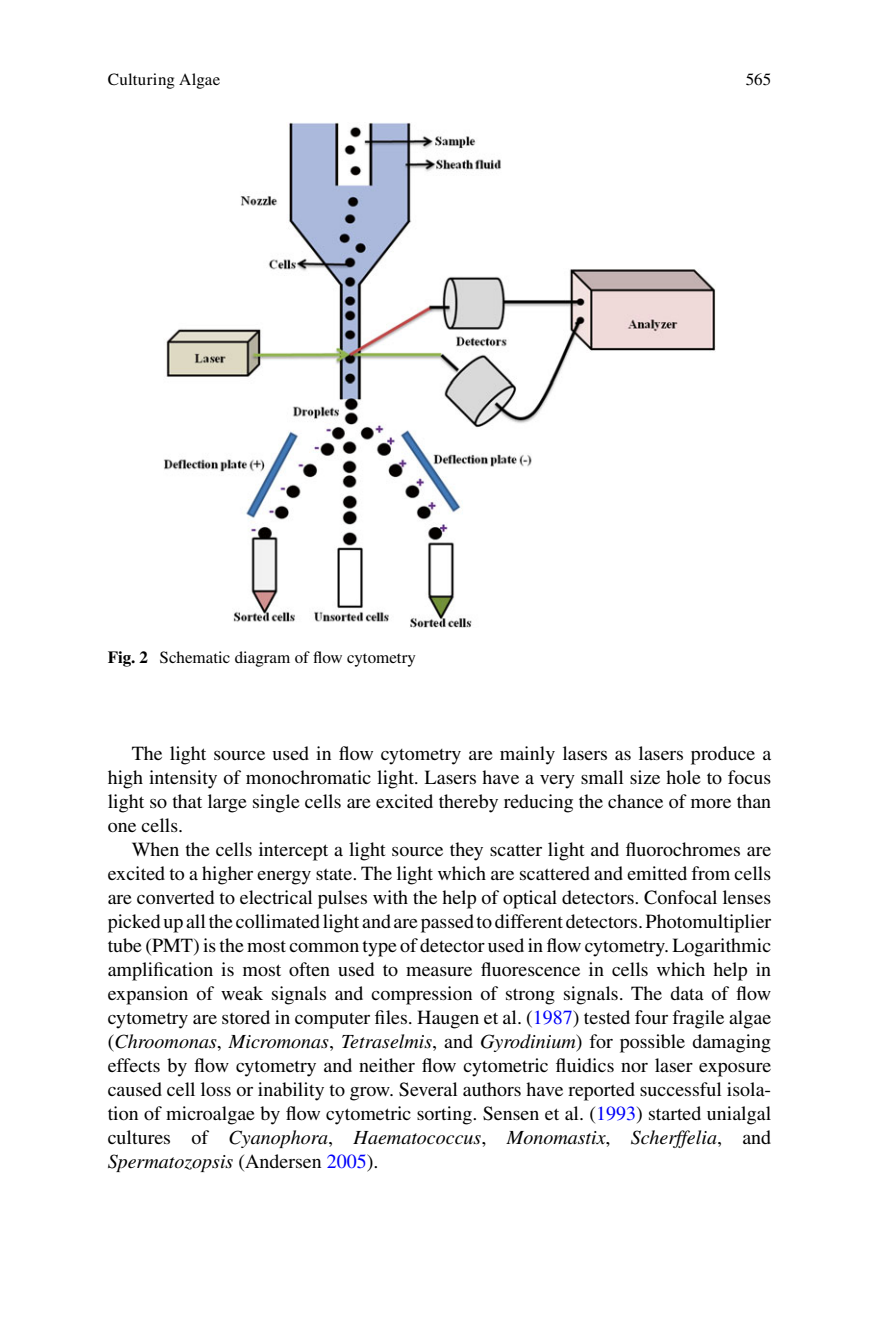
<style>
.page{position:relative;width:879px;height:1333px;background:#fff}
.page>*{position:absolute;margin:0;border:0;box-sizing:border-box;transform-origin:0 0}
.t1{font:20px/24px "Vktxbx Xgbjbt Times";color:#000;text-align:justify}
.t2{font:italic 20px/24px "Pcdxcn Bthqny Times";color:#000}
.t3{font:17px "Vktxbx Xgbjbt Times";color:#000}
.s1{font-family:"Fcshdd Pqjlql Times";font-weight:700}
.s2{color:#0000fa}
.s3{font-family:"Vktxbx Xgbjbt Times";font-style:normal}
.s4{font-family:"Vktxbx Xgbjbt Times";font-style:normal;color:#0000fa}
</style>
<div class="page">
<img style="left:164px;top:122px;width:551px;height:505px">
<p class="t3" style="left:108px;top:73px;width:114px">Culturing Algae</p>
<p class="t3" style="left:108px;top:650px;width:310px"><span class="s1">Fig. 2</span> Schematic diagram of flow cytometry</p>
<p class="t3" style="left:746px;top:73px;width:27px">565</p>
<p class="t1" style="left:108px;top:743px;width:665px;text-indent:24px">The light source used in flow cytometry are mainly lasers as lasers produce a high intensity of monochromatic light. Lasers have a very small size hole to focus light so that large single cells are excited thereby reducing the chance of more than one cells.</p>
<p class="t1" style="left:108px;top:839px;width:665px;text-indent:24px">When the cells intercept a light source they scatter light and fluorochromes are excited to a higher energy state. The light which are scattered and emitted from cells are converted to electrical pulses with the help of optical detectors. Confocal lenses picked up all the collimated light and are passed to different detectors. Photomultiplier tube (PMT) is the most common type of detector used in flow cytometry. Logarithmic amplification is most often used to measure fluorescence in cells which help in expansion of weak signals and compression of strong signals. The data of flow cytometry are stored in computer files. Haugen et al. ( <span class="s2">1987</span> ) tested four fragile algae</p>
<p class="t2" style="left:108px;top:1031px;width:665px"><span class="s3">(</span> Chroomonas <span class="s3">,</span> Micromonas <span class="s3">,</span> Tetraselmis <span class="s3">, and</span> Gyrodinium <span class="s3">) for possible damaging</span></p>
<p class="t1" style="left:108px;top:1055px;width:665px">effects by flow cytometry and neither flow cytometric fluidics nor laser exposure caused cell loss or inability to grow. Several authors have reported successful isola&shy;tion of microalgae by flow cytometric sorting. Sensen et al. ( <span class="s2">1993</span> ) started unialgal</p>
<p class="t2" style="left:108px;top:1127px;width:665px"><span class="s3">cultures of</span> Cyanophora <span class="s3">,</span> Haematococcus <span class="s3">,</span> Monomastix <span class="s3">,</span> Scherffelia <span class="s3">, and<br></span>Spermatozopsis <span class="s3">(Andersen</span> <span class="s4">2005</span> <span class="s3">).</span></p>
</div>
